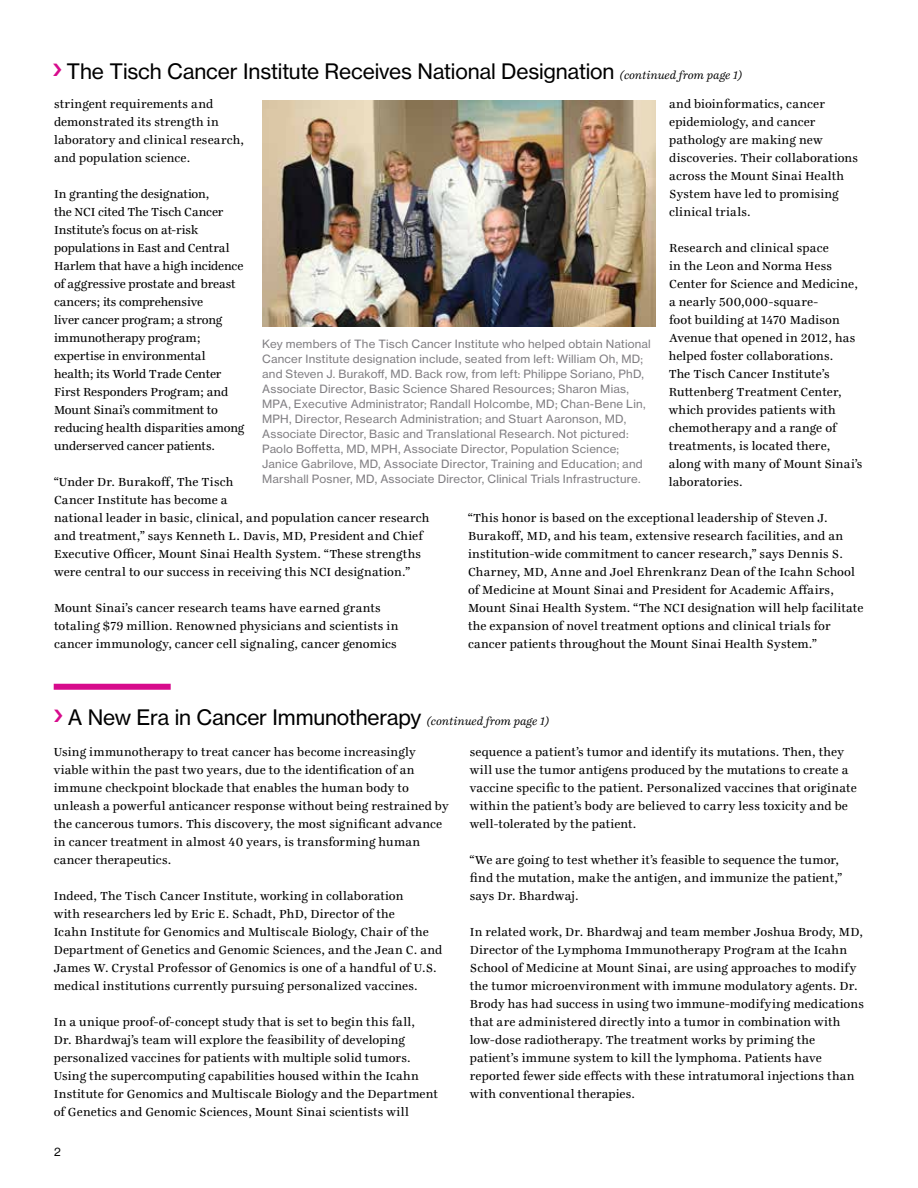
<style>
.page{position:relative;width:918px;height:1188px;background:#fff}
.page>*{position:absolute;margin:0;border:0;box-sizing:border-box;transform-origin:0 0}
.t1{font:21px "N Haas Grotesk TX Std 55 Rg";letter-spacing:-.01em;color:#000}
.t2{font:12.75px/18px "Ingeborg";letter-spacing:.01em;color:#000}
.t3{font:12px "N Haas Grotesk DS Std 55 Rg";color:#000}
.t4{font:11.25px/15px "N Haas Grotesk TX Std 55 Rg";letter-spacing:.015em;color:#807e82}
.s1{font-family:"Ingeborg";font-style:italic;font-size:12px}
</style>
<div class="page">
<div style="left:54px;top:684px;width:117px;height:6px;background:#d70b8c"></div>
<img style="left:262px;top:100px;width:394px;height:226px">
<h1 class="t1" style="left:67px;top:59px;width:677px">The Tisch Cancer Institute Receives National Designation <span class="s1">(continued from page 1)</span></h1>
<p class="t2" style="left:669px;top:95px;width:191px">and bioinformatics, cancer epidemiology, and cancer pathology are making new discoveries. Their collaborations across the Mount Sinai Health<br>System have led to promising clinical trials.</p>
<p class="t2" style="left:669px;top:239px;width:195px">Research and clinical space<br>in the Leon and Norma Hess<br>Center for Science and Medicine, a nearly 500,000-square-<br>foot building at 1470 Madison<br>Avenue that opened in 2012, has helped foster collaborations.<br>The Tisch Cancer Institute’s<br>Ruttenberg Treatment Center, which provides patients with chemotherapy and a range of treatments, is located there, along with many of Mount Sinai’s laboratories.</p>
<p class="t2" style="left:468px;top:509px;width:397px">“This honor is based on the exceptional leadership of Steven J.<br>Burakoff, MD, and his team, extensive research facilities, and an institution-wide commitment to cancer research,” says Dennis S.<br>Charney, MD, Anne and Joel Ehrenkranz Dean of the Icahn School of Medicine at Mount Sinai and President for Academic Affairs, Mount Sinai Health System. “The NCI designation will help facilitate the expansion of novel treatment options and clinical trials for cancer patients throughout the Mount Sinai Health System.”</p>
<p class="t2" style="left:54px;top:95px;width:192px">stringent requirements and demonstrated its strength in laboratory and clinical research, and population science.</p>
<p class="t2" style="left:54px;top:185px;width:192px">In granting the designation,<br>the NCI cited The Tisch Cancer<br>Institute’s focus on at-risk populations in East and Central<br>Harlem that have a high incidence of aggressive prostate and breast cancers; its comprehensive<br>liver cancer program; a strong immunotherapy program; expertise in environmental health; its World Trade Center<br>First Responders Program; and<br>Mount Sinai’s commitment to reducing health disparities among underserved cancer patients.</p>
<p class="t2" style="left:54px;top:473px;width:377px">“Under Dr. Burakoff, The Tisch<br>Cancer Institute has become a<br>national leader in basic, clinical, and population cancer research and treatment,” says Kenneth L. Davis, MD, President and Chief Executive Officer, Mount Sinai Health System. “These strengths were central to our success in receiving this NCI designation.”</p>
<p class="t2" style="left:54px;top:599px;width:346px">Mount Sinai’s cancer research teams have earned grants totaling $79 million. Renowned physicians and scientists in cancer immunology, cancer cell signaling, cancer genomics</p>
<p class="t4" style="left:262px;top:337px;width:390px">Key members of The Tisch Cancer Institute who helped obtain National Cancer Institute designation include, seated from left: William Oh, MD; and Steven J. Burakoff, MD. Back row, from left: Philippe Soriano, PhD, Associate Director, Basic Science Shared Resources; Sharon Mias, MPA, Executive Administrator; Randall Holcombe, MD; Chan-Bene Lin, MPH, Director, Research Administration; and Stuart Aaronson, MD, Associate Director, Basic and Translational Research. Not pictured:<br>Paolo Boffetta, MD, MPH, Associate Director, Population Science; Janice Gabrilove, MD, Associate Director, Training and Education; and Marshall Posner, MD, Associate Director, Clinical Trials Infrastructure.</p>
<h1 class="t1" style="left:68px;top:705px;width:483px">A New Era in Cancer Immunotherapy <span class="s1">(continued from page 1)</span></h1>
<p class="t2" style="left:54px;top:743px;width:397px">Using immunotherapy to treat cancer has become increasingly viable within the past two years, due to the identification of an immune checkpoint blockade that enables the human body to unleash a powerful anticancer response without being restrained by the cancerous tumors. This discovery, the most significant advance in cancer treatment in almost 40 years, is transforming human cancer therapeutics.</p>
<p class="t2" style="left:54px;top:887px;width:390px">Indeed, The Tisch Cancer Institute, working in collaboration<br>with researchers led by Eric E. Schadt, PhD, Director of the<br>Icahn Institute for Genomics and Multiscale Biology, Chair of the Department of Genetics and Genomic Sciences, and the Jean C. and James W. Crystal Professor of Genomics is one of a handful of U.S. medical institutions currently pursuing personalized vaccines.</p>
<p class="t2" style="left:54px;top:1013px;width:386px">In a unique proof-of-concept study that is set to begin this fall,<br>Dr. Bhardwaj’s team will explore the feasibility of developing personalized vaccines for patients with multiple solid tumors.<br>Using the supercomputing capabilities housed within the Icahn Institute for Genomics and Multiscale Biology and the Department of Genetics and Genomic Sciences, Mount Sinai scientists will</p>
<p class="t3" style="left:54px;top:1145px;width:8px">2</p>
<p class="t2" style="left:470px;top:743px;width:389px">sequence a patient’s tumor and identify its mutations. Then, they will use the tumor antigens produced by the mutations to create a vaccine specific to the patient. Personalized vaccines that originate within the patient’s body are believed to carry less toxicity and be well-tolerated by the patient.</p>
<p class="t2" style="left:470px;top:851px;width:374px">“We are going to test whether it’s feasible to sequence the tumor, find the mutation, make the antigen, and immunize the patient,” says Dr. Bhardwaj.</p>
<p class="t2" style="left:470px;top:923px;width:396px">In related work, Dr. Bhardwaj and team member Joshua Brody, MD, Director of the Lymphoma Immunotherapy Program at the Icahn School of Medicine at Mount Sinai, are using approaches to modify the tumor microenvironment with immune modulatory agents. Dr.<br>Brody has had success in using two immune-modifying medications that are administered directly into a tumor in combination with low-dose radiotherapy. The treatment works by priming the patient’s immune system to kill the lymphoma. Patients have reported fewer side effects with these intratumoral injections than with conventional therapies.</p>
</div>
